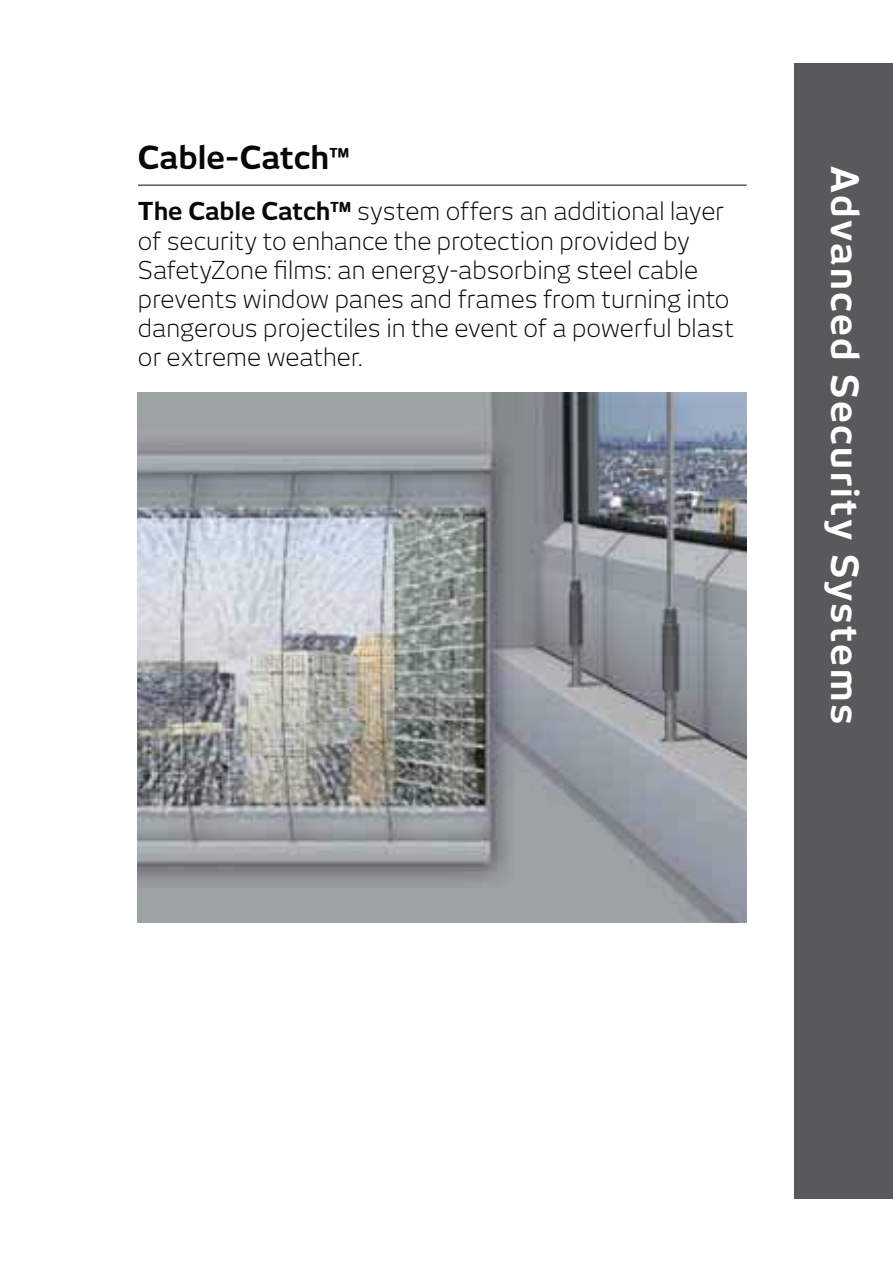
<style>
.page{position:relative;width:893px;height:1263px;background:#fff}
.page>*{position:absolute;margin:0;border:0;box-sizing:border-box;transform-origin:0 0}
.t1{font:700 37.2px "New June";letter-spacing:.06em;color:#fff}
.t2{font:700 31.5px "New June";letter-spacing:.005em;color:#040809}
.t3{font:300 24.3px/29.2px "New June";letter-spacing:.005em;color:#040809}
.s1{font-size:22.95px}
.s2{font-weight:700}
</style>
<div class="page">
<div style="left:794px;top:63px;width:99px;height:1136px;background:#58595b"></div>
<hr style="left:138px;top:185px;width:608px;height:1px;background:#040809">
<img style="left:138px;top:393px;width:608px;height:529px">
<p class="t2" style="left:138px;top:140px;width:213px">Cable-Catch<span class="s1">™</span></p>
<p class="t3" style="left:138px;top:198px;width:597px"><span class="s2">The Cable Catch™</span> system offers an additional layer of security to enhance the protection provided by SafetyZone films: an energy-absorbing steel cable prevents window panes and frames from turning into dangerous projectiles in the event of a powerful blast or extreme weather.</p>
<h1 class="t1" style="left:866px;top:166px;width:559px;rotate:90deg">Advanced Security Systems</h1>
</div>
